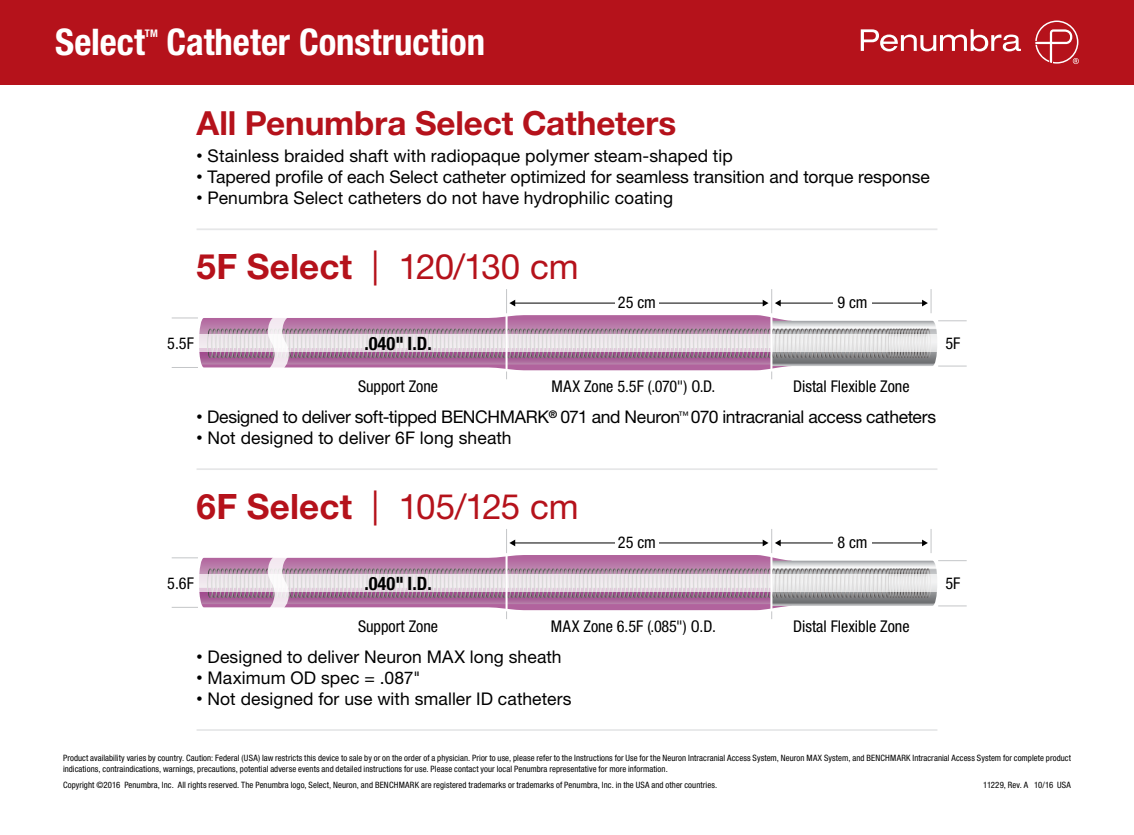
<style>
.page{position:relative;width:1134px;height:835px;background:#fff}
.page>*{position:absolute;margin:0;border:0;box-sizing:border-box;transform-origin:0 0}
.t1{font:700 condensed 36.75px "Helvetica Neue LT Std";color:#fff}
.t2{font:35px "Helvetica Neue LT Std";letter-spacing:-.025em;color:#b5121b}
.t3{font:700 33.25px "Helvetica Neue LT Std";letter-spacing:-.005em;color:#b5121b}
.t4{font:500 32.38px "Helvetica Neue LT Std";letter-spacing:-.005em;color:#b5121b}
.t5{font:800 32.38px "Helvetica Neue LT Std";letter-spacing:.01em;color:#b5121b}
.t6{font:700 condensed 18.38px "Helvetica Neue LT Std";color:#000}
.t7{font:17.5px "Helvetica Neue LT Std";color:#000}
.t8{font:17.5px "Helvetica Neue LT Std";letter-spacing:-.02em;color:#000}
.t9{font:condensed 16.28px "Helvetica Neue LT Std";color:#000}
.t10{font:700 condensed 10.5px "Helvetica Neue LT Std";color:#fff}
.t11{font:condensed 8.75px/10.5px "Helvetica Neue LT Std";letter-spacing:.01em;color:#000}
.s1{font-size:12.25px}
.s2{font-weight:800}
.s3{font-weight:700}
</style>
<div class="page">
<div style="left:0;top:0;width:1134px;height:85px;background:#b5121b"></div>
<svg style="left:172px;top:289px;width:795px;height:90px"></svg>
<div style="left:833px;top:296px;width:39px;height:14px;background:#fff"></div>
<div style="left:616px;top:296px;width:43px;height:14px;background:#fff"></div>
<svg style="left:172px;top:529px;width:795px;height:90px"></svg>
<div style="left:833px;top:536px;width:39px;height:14px;background:#fff"></div>
<div style="left:616px;top:536px;width:43px;height:14px;background:#fff"></div>
<hr style="left:197px;top:729px;width:740px;height:2px;background:#e6e7e8">
<hr style="left:197px;top:228px;width:740px;height:2px;background:#e6e7e8">
<hr style="left:197px;top:468px;width:740px;height:2px;background:#e6e7e8">
<svg style="left:861px;top:21px;width:218px;height:43px"></svg>
<h1 class="t1" style="left:55px;top:20px;width:91px">Select</h1>
<p class="t10" style="left:145px;top:27px;width:15px">TM</p>
<h1 class="t1" style="left:167px;top:20px;width:320px">Catheter Construction</h1>
<h3 class="t3" style="left:197px;top:102px;width:481px">All Penumbra Select Catheters</h3>
<h3 class="t7" style="left:197px;top:145px;width:538px"><span class="s1">•</span> Stainless braided shaft with radiopaque polymer steam-shaped tip</h3>
<h3 class="t7" style="left:197px;top:166px;width:735px"><span class="s1">•</span> Tapered profile of each Select catheter optimized for seamless transition and torque response</h3>
<h3 class="t7" style="left:197px;top:187px;width:478px"><span class="s1">•</span> Penumbra Select catheters do not have hydrophilic coating</h3>
<h3 class="t5" style="left:202px;top:241px;width:121px">Neuron</h3>
<h3 class="t4" style="left:338px;top:241px;width:350px"><span class="s2">5F Select</span> | 120/130 cm</h3>
<h2 class="t2" style="left:197px;top:246px;width:384px"><span class="s3">5F Select</span> | 120/130 cm</h2>
<h3 class="t9" style="left:167px;top:334px;width:28px">5.5F</h3>
<h3 class="t9" style="left:618px;top:292px;width:40px">25 cm</h3>
<h3 class="t9" style="left:837px;top:292px;width:32px">9 cm</h3>
<h3 class="t6" style="left:364px;top:332px;width:69px">.040" I.D.</h3>
<h3 class="t9" style="left:946px;top:334px;width:16px">5F</h3>
<h3 class="t9" style="left:358px;top:376px;width:82px">Support Zone</h3>
<h3 class="t9" style="left:551px;top:376px;width:165px">MAX Zone 5.5F (.070") O.D.</h3>
<h3 class="t9" style="left:793px;top:376px;width:118px">Distal Flexible Zone</h3>
<h3 class="t8" style="left:197px;top:406px;width:741px"><span class="s1">•</span> Designed to deliver soft-tipped BENCHMARK<sup>®</sup> 071 and Neuron<sup>™</sup> 070 intracranial access catheters</h3>
<h3 class="t7" style="left:197px;top:427px;width:317px"><span class="s1">•</span> Not designed to deliver 6F long sheath</h3>
<h3 class="t5" style="left:202px;top:481px;width:121px">Neuron</h3>
<h3 class="t4" style="left:338px;top:481px;width:351px"><span class="s2">6F Select</span> | 105/125 cm</h3>
<h2 class="t2" style="left:197px;top:486px;width:384px"><span class="s3">6F Select</span> | 105/125 cm</h2>
<h3 class="t9" style="left:167px;top:574px;width:28px">5.6F</h3>
<h3 class="t9" style="left:618px;top:532px;width:40px">25 cm</h3>
<h3 class="t9" style="left:837px;top:532px;width:32px">8 cm</h3>
<h3 class="t6" style="left:364px;top:572px;width:69px">.040" I.D.</h3>
<h3 class="t9" style="left:946px;top:574px;width:16px">5F</h3>
<h3 class="t9" style="left:358px;top:616px;width:82px">Support Zone</h3>
<h3 class="t9" style="left:551px;top:616px;width:167px">MAX Zone 6.5F (.085") O.D.</h3>
<h3 class="t9" style="left:793px;top:616px;width:118px">Distal Flexible Zone</h3>
<h3 class="t7" style="left:197px;top:646px;width:367px"><span class="s1">•</span> Designed to deliver Neuron MAX long sheath</h3>
<h3 class="t7" style="left:197px;top:667px;width:226px"><span class="s1">•</span> Maximum OD spec = .087"</h3>
<h3 class="t7" style="left:197px;top:688px;width:377px"><span class="s1">•</span> Not designed for use with smaller ID catheters</h3>
<p class="t11" style="left:63px;top:753px;width:1010px">Product availability varies by country. Caution: Federal (USA) law restricts this device to sale by or on the order of a physician. Prior to use, please refer to the Instructions for Use for the Neuron Intracranial Access System, Neuron MAX System, and BENCHMARK Intracranial Access System for complete product indications, contraindications, warnings, precautions, potential adverse events and detailed instructions for use. Please contact your local Penumbra representative for more information.</p>
<p class="t11" style="left:63px;top:779px;width:656px">Copyright ©2016 Penumbra, Inc. All rights reserved. The Penumbra logo, Select, Neuron, and BENCHMARK are registered trademarks or trademarks of Penumbra, Inc. in the USA and other countries.</p>
<p class="t11" style="left:983px;top:779px;width:89px">11229, Rev. A 10/16 USA</p>
</div>
